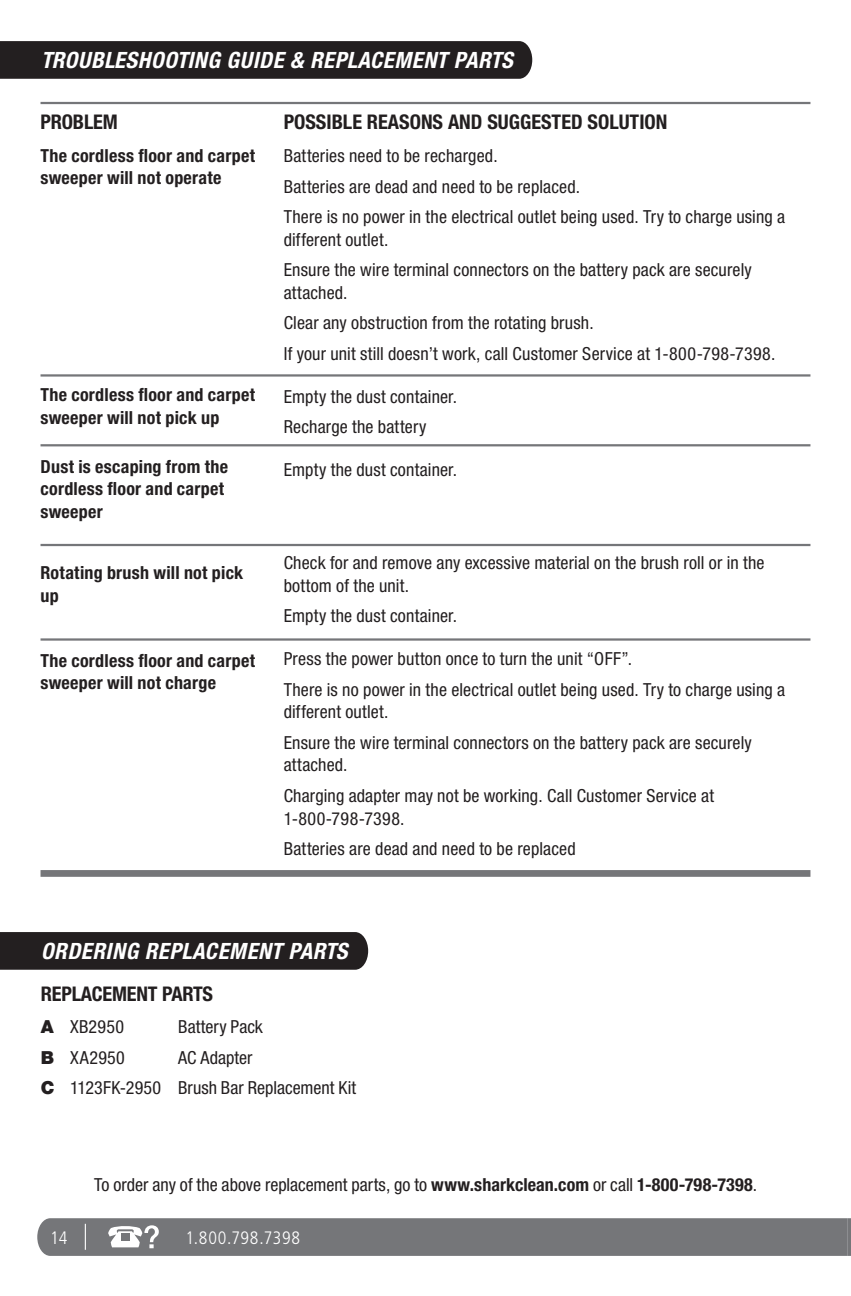
<style>
.page{position:relative;width:851px;height:1296px;background:#fff}
.page>*{position:absolute;margin:0;border:0;box-sizing:border-box;transform-origin:0 0}
.t1{font:italic 700 condensed 22.5px "Helvetica Neue LT Std";letter-spacing:.025em;color:#fff}
.t2{font:700 condensed 20.25px "Helvetica Neue LT Std";color:#231f20}
.t3{font:condensed 18px/30.6px "Helvetica Neue LT Std";letter-spacing:.01em;color:#231f20}
.t4{font:700 condensed 18px/22.5px "Helvetica Neue LT Std";letter-spacing:.015em;color:#231f20}
.t5{font:300 condensed 18px "Frutiger LT Std";letter-spacing:.035em;color:#fff}
.s1{font-weight:900;font-stretch:normal}
.s2{font-weight:700}
</style>
<div class="page">
<svg style="left:37px;top:1218px;width:813px;height:38px;background:#797a7d"></svg>
<div style="left:0;top:41px;width:532px;height:38px;background:#231f20"></div>
<hr style="left:40px;top:102px;width:770px;height:2px;background:#757679">
<hr style="left:40px;top:374px;width:770px;height:3px;background:#757679">
<hr style="left:40px;top:444px;width:770px;height:2px;background:#757679">
<hr style="left:40px;top:544px;width:770px;height:2px;background:#757679">
<hr style="left:40px;top:638px;width:770px;height:3px;background:#757679">
<div style="left:40px;top:870px;width:770px;height:7px;background:#757679"></div>
<div style="left:0;top:932px;width:368px;height:38px;background:#231f20"></div>
<p class="t1" style="left:41px;top:46px;width:473px">TROUBLESHOOTING GUIDE &amp; REPLACEMENT PARTS</p>
<p class="t2" style="left:40px;top:110px;width:79px">PROBLEM</p>
<p class="t4" style="left:40px;top:144px;width:216px">The cordless floor and carpet sweeper will not operate</p>
<p class="t4" style="left:40px;top:383px;width:216px">The cordless floor and carpet sweeper will not pick up</p>
<p class="t4" style="left:40px;top:455px;width:189px">Dust is escaping from the cordless floor and carpet sweeper</p>
<p class="t4" style="left:40px;top:561px;width:204px">Rotating brush will not pick up</p>
<p class="t4" style="left:40px;top:649px;width:216px">The cordless floor and carpet sweeper will not charge</p>
<p class="t2" style="left:284px;top:110px;width:385px">POSSIBLE REASONS AND SUGGESTED SOLUTION</p>
<p class="t3" style="left:284px;top:140px;width:503px">Batteries need to be recharged.<br>Batteries are dead and need to be replaced.<br>There is no power in the electrical outlet being used. Try to charge using a</p>
<p class="t3" style="left:284px;top:224px;width:469px">different outlet.<br>Ensure the wire terminal connectors on the battery pack are securely</p>
<p class="t3" style="left:284px;top:277px;width:493px">attached.<br>Clear any obstruction from the rotating brush.<br>If your unit still doesn’t work, call Customer Service at 1-800-798-7398.</p>
<p class="t3" style="left:284px;top:381px;width:175px">Empty the dust container.<br>Recharge the battery</p>
<p class="t3" style="left:284px;top:454px;width:175px">Empty the dust container.</p>
<p class="t3" style="left:284px;top:552px;width:482px;line-height:22.5px">Check for and remove any excessive material on the brush roll or in the bottom of the unit.</p>
<p class="t3" style="left:284px;top:601px;width:175px">Empty the dust container.</p>
<p class="t3" style="left:284px;top:643px;width:503px">Press the power button once to turn the unit “OFF”.<br>There is no power in the electrical outlet being used. Try to charge using a</p>
<p class="t3" style="left:284px;top:697px;width:469px">different outlet.<br>Ensure the wire terminal connectors on the battery pack are securely</p>
<p class="t3" style="left:284px;top:750px;width:432px">attached.<br>Charging adapter may not be working. Call Customer Service at</p>
<p class="t3" style="left:284px;top:803px;width:293px">1-800-798-7398.<br>Batteries are dead and need to be replaced</p>
<p class="t1" style="left:41px;top:937px;width:308px">ORDERING REPLACEMENT PARTS</p>
<p class="t2" style="left:41px;top:981px;width:174px">REPLACEMENT PARTS</p>
<p class="t3" style="left:41px;top:1011px;width:85px"><span class="s1">A</span> XB2950</p>
<p class="t3" style="left:178px;top:1011px;width:86px">Battery Pack</p>
<p class="t3" style="left:41px;top:1042px;width:85px"><span class="s1">B</span> XA2950</p>
<p class="t3" style="left:41px;top:1042px;width:317px;text-indent:137px">AC Adapter<br><span class="s1">C</span> 1123FK-2950 Brush Bar Replacement Kit</p>
<p class="t3" style="left:94px;top:1169px;width:664px">To order any of the above replacement parts, go to <span class="s2">www.sharkclean.com</span> or call <span class="s2">1-800-798-7398</span>.</p>
<p class="t5" style="left:50px;top:1227px;width:19px">14</p>
<p class="t5" style="left:185px;top:1227px;width:116px">1.800.798.7398</p>
</div>
